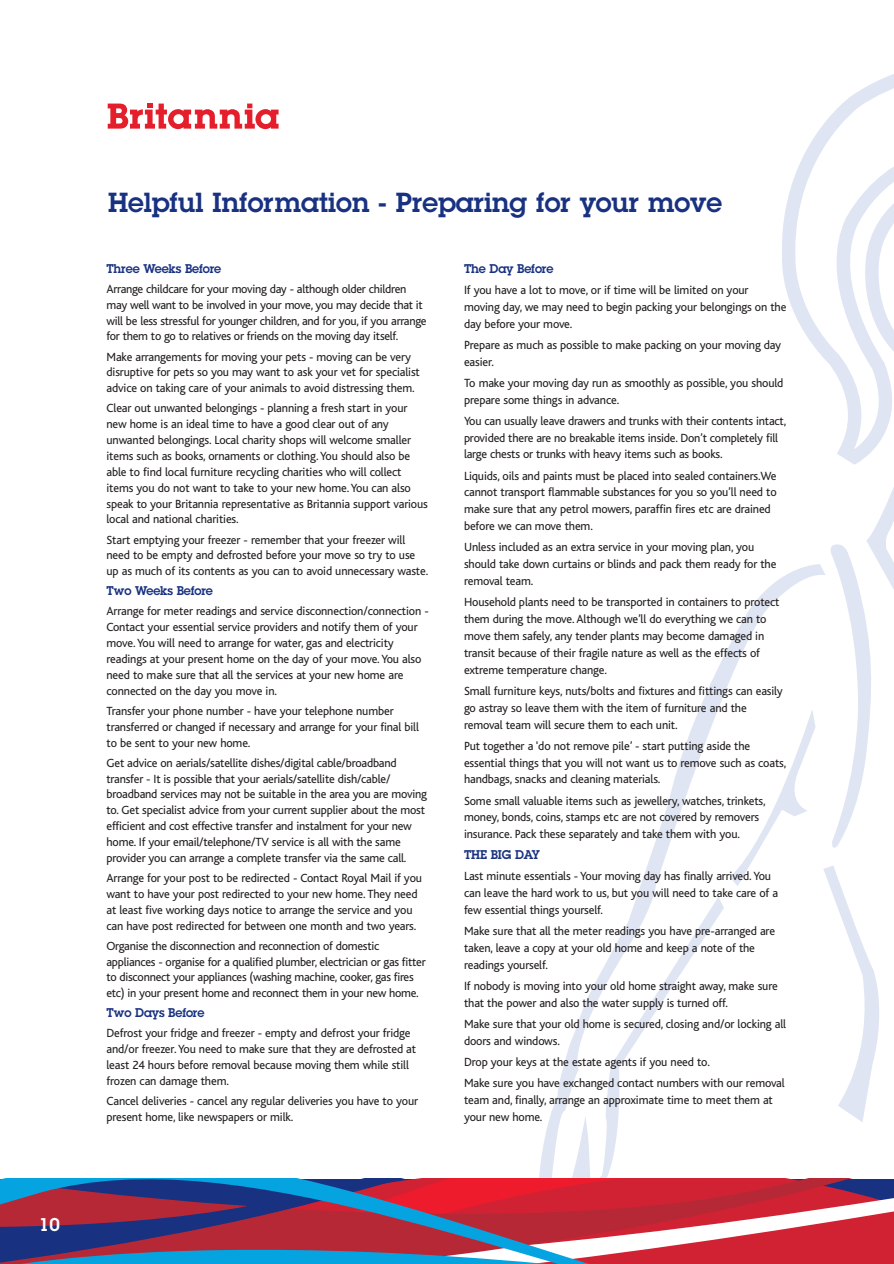
<style>
.page{position:relative;width:894px;height:1264px;background:#fff}
.page>*{position:absolute;margin:0;border:0;box-sizing:border-box;transform-origin:0 0}
.t1{font:600 27px "Lubalin Graph";color:#183181}
.t2{font:600 18px "Lubalin Graph";color:#fff}
.t3{font:12.3px/15.9px "Bliss";letter-spacing:-.01em;color:#231f20}
.t4{font:600 12.3px "Lubalin Graph";letter-spacing:-.01em;color:#183181}
</style>
<div class="page">
<svg style="left:830px;top:464px;width:63px;height:384px"></svg>
<svg style="left:825px;top:866px;width:54px;height:255px"></svg>
<svg style="left:782px;top:74px;width:111px;height:390px"></svg>
<svg style="left:858px;top:157px;width:35px;height:294px"></svg>
<svg style="left:539px;top:564px;width:286px;height:614px"></svg>
<svg style="left:0;top:1178px;width:893px;height:85px;background:#954968"></svg>
<svg style="left:108px;top:103px;width:170px;height:26px"></svg>
<h2 class="t2" style="left:39px;top:1213px;width:22px">10</h2>
<h1 class="t1" style="left:108px;top:187px;width:615px">Helpful Information - Preparing for your move</h1>
<p class="t4" style="left:106px;top:261px;width:116px">Three Weeks Before</p>
<p class="t3" style="left:106px;top:282px;width:321px">Arrange childcare for your moving day - although older children may well want to be involved in your move, you may decide that it will be less stressful for younger children, and for you, if you arrange for them to go to relatives or friends on the moving day itself.</p>
<p class="t3" style="left:106px;top:350px;width:315px">Make arrangements for moving your pets - moving can be very disruptive for pets so you may want to ask your vet for specialist advice on taking care of your animals to avoid distressing them.</p>
<p class="t3" style="left:106px;top:402px;width:323px">Clear out unwanted belongings - planning a fresh start in your new home is an ideal time to have a good clear out of any unwanted belongings. Local charity shops will welcome smaller items such as books, ornaments or clothing. You should also be able to find local furniture recycling charities who will collect items you do not want to take to your new home. You can also speak to your Britannia representative as Britannia support various local and national charities.</p>
<p class="t3" style="left:106px;top:533px;width:323px">Start emptying your freezer - remember that your freezer will need to be empty and defrosted before your move so try to use up as much of its contents as you can to avoid unnecessary waste.</p>
<p class="t4" style="left:106px;top:583px;width:108px">Two Weeks Before</p>
<p class="t3" style="left:106px;top:604px;width:323px">Arrange for meter readings and service disconnection/connection - Contact your essential service providers and notify them of your move. You will need to arrange for water, gas and electricity readings at your present home on the day of your move. You also need to make sure that all the services at your new home are connected on the day you move in.</p>
<p class="t3" style="left:106px;top:704px;width:314px">Transfer your phone number - have your telephone number transferred or changed if necessary and arrange for your final bill to be sent to your new home.</p>
<p class="t3" style="left:106px;top:756px;width:322px">Get advice on aerials/satellite dishes/digital cable/broadband transfer - It is possible that your aerials/satellite dish/cable/ broadband services may not be suitable in the area you are moving to. Get specialist advice from your current supplier about the most efficient and cost effective transfer and instalment for your new home. If your email/telephone/TV service is all with the same provider you can arrange a complete transfer via the same call.</p>
<p class="t3" style="left:106px;top:871px;width:317px">Arrange for your post to be redirected - Contact Royal Mail if you want to have your post redirected to your new home. They need at least five working days notice to arrange the service and you can have post redirected for between one month and two years.</p>
<p class="t3" style="left:106px;top:938px;width:321px">Organise the disconnection and reconnection of domestic appliances - organise for a qualified plumber, electrician or gas fitter to disconnect your appliances (washing machine, cooker, gas fires etc) in your present home and reconnect them in your new home.</p>
<p class="t4" style="left:106px;top:1005px;width:99px">Two Days Before</p>
<p class="t3" style="left:106px;top:1026px;width:311px">Defrost your fridge and freezer - empty and defrost your fridge and/or freezer. You need to make sure that they are defrosted at least 24 hours before removal because moving them while still frozen can damage them.</p>
<p class="t3" style="left:106px;top:1094px;width:313px">Cancel deliveries - cancel any regular deliveries you have to your present home, like newspapers or milk.</p>
<p class="t4" style="left:464px;top:261px;width:91px">The Day Before</p>
<p class="t3" style="left:464px;top:283px;width:324px;line-height:16.8px">If you have a lot to move, or if time will be limited on your moving day, we may need to begin packing your belongings on the day before your move.</p>
<p class="t3" style="left:464px;top:337px;width:318px;line-height:16.8px">Prepare as much as possible to make packing on your moving day easier.</p>
<p class="t3" style="left:464px;top:375px;width:321px;line-height:16.8px">To make your moving day run as smoothly as possible, you should prepare some things in advance.</p>
<p class="t3" style="left:464px;top:413px;width:323px;line-height:16.8px">You can usually leave drawers and trunks with their contents intact, provided there are no breakable items inside. Don’t completely fill large chests or trunks with heavy items such as books.</p>
<p class="t3" style="left:464px;top:468px;width:314px;line-height:16.8px">Liquids, oils and paints must be placed into sealed containers.We cannot transport flammable substances for you so you’ll need to make sure that any petrol mowers, paraffin fires etc are drained before we can move them.</p>
<p class="t3" style="left:464px;top:540px;width:314px;line-height:16.8px">Unless included as an extra service in your moving plan, you should take down curtains or blinds and pack them ready for the removal team.</p>
<p class="t3" style="left:464px;top:595px;width:317px;line-height:16.8px">Household plants need to be transported in containers to protect them during the move. Although we’ll do everything we can to move them safely, any tender plants may become damaged in transit because of their fragile nature as well as the effects of extreme temperature change.</p>
<p class="t3" style="left:464px;top:683px;width:320px;line-height:16.8px">Small furniture keys, nuts/bolts and fixtures and fittings can easily go astray so leave them with the item of furniture and the removal team will secure them to each unit.</p>
<p class="t3" style="left:464px;top:738px;width:323px;line-height:16.8px">Put together a ‘do not remove pile’ - start putting aside the essential things that you will not want us to remove such as coats, handbags, snacks and cleaning materials.</p>
<p class="t3" style="left:464px;top:793px;width:303px;line-height:16.8px">Some small valuable items such as jewellery, watches, trinkets, money, bonds, coins, stamps etc are not covered by removers insurance. Pack these separately and take them with you.</p>
<p class="t4" style="left:464px;top:847px;width:78px">THE BIG DAY</p>
<p class="t3" style="left:464px;top:869px;width:315px;line-height:16.8px">Last minute essentials - Your moving day has finally arrived. You can leave the hard work to us, but you will need to take care of a few essential things yourself.</p>
<p class="t3" style="left:464px;top:924px;width:312px;line-height:16.8px">Make sure that all the meter readings you have pre-arranged are taken, leave a copy at your old home and keep a note of the readings yourself.</p>
<p class="t3" style="left:464px;top:978px;width:315px;line-height:16.8px">If nobody is moving into your old home straight away, make sure that the power and also the water supply is turned off.</p>
<p class="t3" style="left:464px;top:1016px;width:323px;line-height:16.8px">Make sure that your old home is secured, closing and/or locking all doors and windows.</p>
<p class="t3" style="left:464px;top:1052px;width:322px;line-height:21.1px">Drop your keys at the estate agents if you need to.<br>Make sure you have exchanged contact numbers with our removal</p>
<p class="t3" style="left:464px;top:1092px;width:310px;line-height:16.8px">team and, finally, arrange an approximate time to meet them at your new home.</p>
</div>
